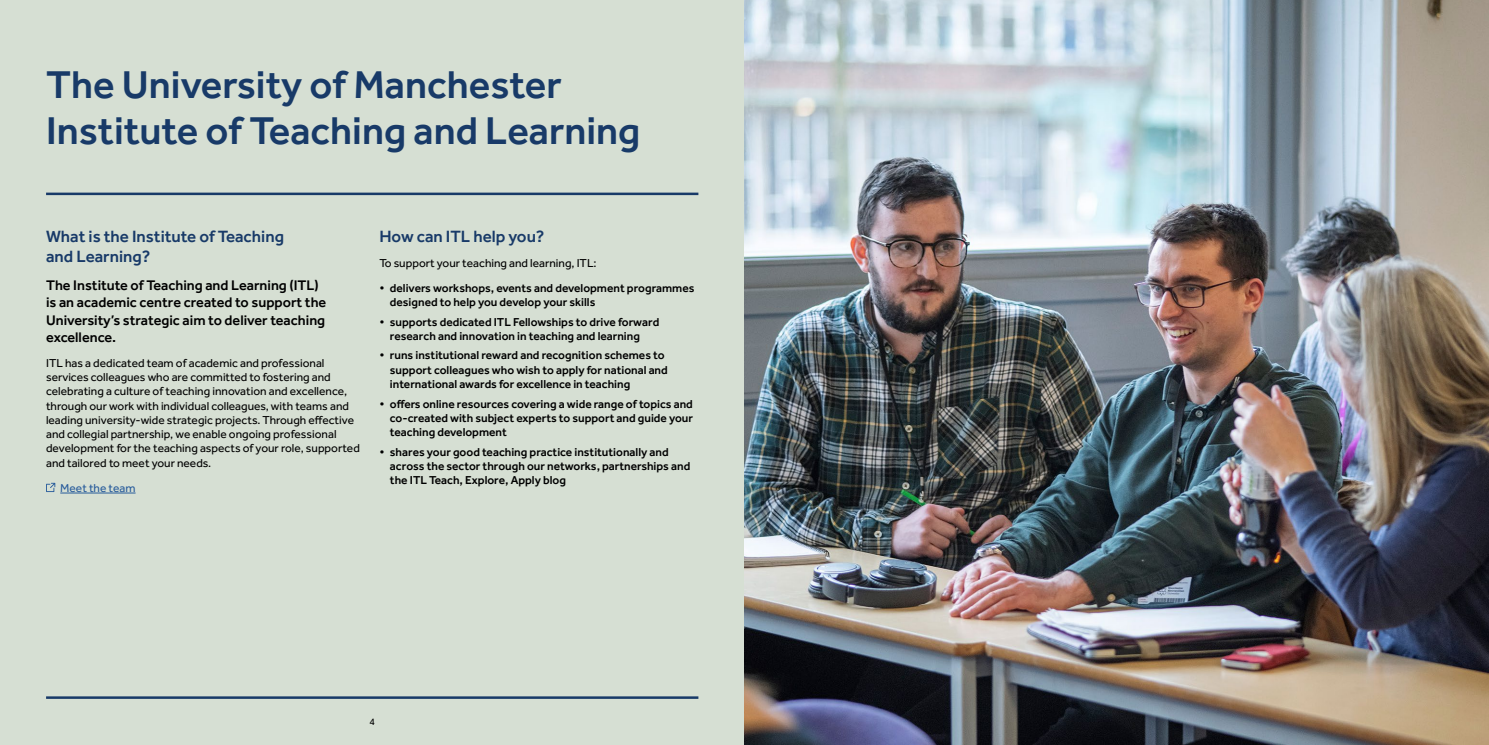
<style>
.page{position:relative;width:1489px;height:745px;background:#fff}
.page>*{position:absolute;margin:0;border:0;box-sizing:border-box;transform-origin:0 0}
.section_title{font:500 40px/46.2px "Effra";color:#183a68}
.sub-heading{font:500 16.88px/20.2px "Effra";color:#183a68}
.intro{font:500 14.38px/17.2px "Effra";color:#000}
.body___tabbed{font:500 11.88px/14.2px "Effra";color:#000}
.body{font:11.88px/14.2px "Effra";color:#000}
.body___tabbed___last{font:500 11.88px/14.2px "Effra";color:#000}
.body___hyperlinks{font:11.88px "Effra";color:#275b9b}
.t1{font:10px "Effra";color:#000}
</style>
<div class="page">
<div style="left:0;top:0;width:744px;height:744px;background:#d6dfd3"></div>
<hr style="left:60px;top:492px;width:75px;height:1px;background:#275b9b">
<hr style="left:46px;top:192px;width:652px;height:3px;background:#183a68">
<hr style="left:46px;top:696px;width:652px;height:2px;background:#183a68">
<svg style="left:46px;top:482px;width:9px;height:9px"></svg>
<img style="left:744px;top:0;width:744px;height:744px">
<p class="section_title" style="left:46px;top:60px;width:596px">The University of Manchester<br>Institute of Teaching and Learning</p>
<p class="sub-heading" style="left:46px;top:226px;width:239px">What is the Institute of Teaching and Learning?</p>
<p class="intro" style="left:46px;top:276px;width:282px">The Institute of Teaching and Learning (ITL) is an academic centre created to support the University’s strategic aim to deliver teaching excellence.</p>
<p class="body" style="left:46px;top:355px;width:315px">ITL has a dedicated team of academic and professional services colleagues who are committed to fostering and celebrating a culture of teaching innovation and excellence, through our work with individual colleagues, with teams and leading university-wide strategic projects. Through effective and collegial partnership, we enable ongoing professional development for the teaching aspects of your role, supported and tailored to meet your needs.</p>
<p class="body___hyperlinks" style="left:60px;top:480px;width:77px">Meet the team</p>
<p class="sub-heading" style="left:379px;top:226px;width:167px">How can ITL help you?</p>
<p class="body" style="left:379px;top:255px;width:219px">To support your teaching and learning, ITL:</p>
<p class="body___tabbed" style="left:390px;top:280px;width:306px;text-indent:-11px">• delivers workshops, events and development programmes designed to help you develop your skills</p>
<p class="body___tabbed" style="left:390px;top:314px;width:271px;text-indent:-11px">• supports dedicated ITL Fellowships to drive forward research and innovation in teaching and learning</p>
<p class="body___tabbed" style="left:390px;top:348px;width:279px;text-indent:-11px">• runs institutional reward and recognition schemes to support colleagues who wish to apply for national and international awards for excellence in teaching</p>
<p class="body___tabbed" style="left:390px;top:396px;width:304px;text-align:justify;text-indent:-11px">• offers online resources covering a wide range of topics and co-created with subject experts to support and guide your teaching development</p>
<p class="body___tabbed___last" style="left:390px;top:444px;width:302px;text-indent:-11px">• shares your good teaching practice institutionally and across the sector through our networks, partnerships and the ITL Teach, Explore, Apply blog</p>
<p class="t1" style="left:369px;top:715px;width:7px">4</p>
</div>
